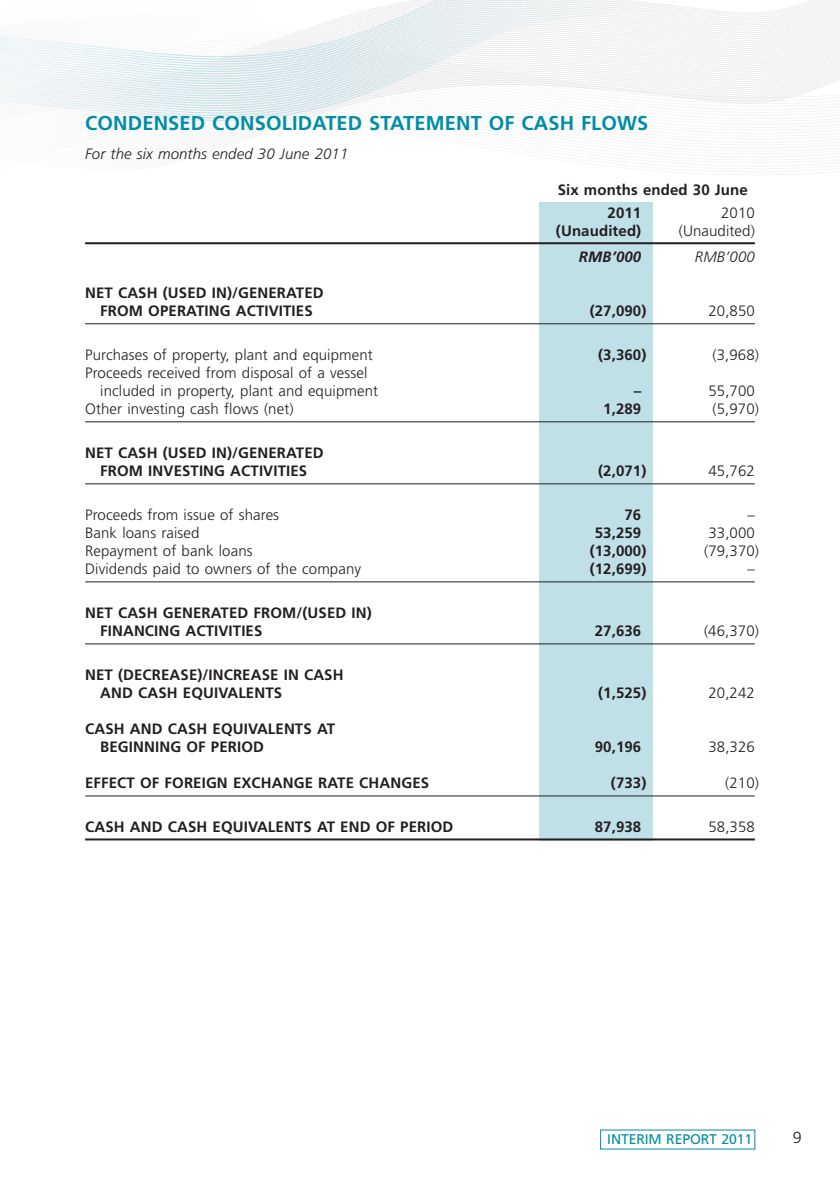
<style>
.page{position:relative;width:840px;height:1191px;background:#fff}
.page>*{position:absolute;margin:0;border:0;box-sizing:border-box;transform-origin:0 0}
.t1{font:700 20px "Frutiger LT Std";letter-spacing:.005em;color:#008da8}
.t2{font:700 15px/18px "Frutiger LT Std";letter-spacing:.005em;color:#231f20}
.t3{font:300 15px/18px "Frutiger LT Std";letter-spacing:.005em;color:#231f20}
.t4{font:italic 300 15px "Frutiger LT Std";letter-spacing:.005em;color:#231f20}
.t5{font:italic 700 15px "Frutiger LT Std";letter-spacing:.005em;color:#231f20}
.t6{font:14px "Frutiger LT Std";letter-spacing:-.01em;color:#008da8}
</style>
<div class="page">
<svg style="left:0;top:0;width:839px;height:172px"></svg>
<div style="left:539px;top:202px;width:113px;height:638px;background:#c0e0e8"></div>
<hr style="left:85px;top:242px;width:669px;height:2px;background:#231f20">
<hr style="left:85px;top:323px;width:669px;height:1px;background:#231f20">
<hr style="left:85px;top:421px;width:669px;height:1px;background:#231f20">
<hr style="left:85px;top:483px;width:669px;height:1px;background:#231f20">
<hr style="left:85px;top:581px;width:669px;height:1px;background:#231f20">
<hr style="left:85px;top:643px;width:669px;height:1px;background:#231f20">
<hr style="left:85px;top:795px;width:669px;height:1px;background:#231f20">
<hr style="left:85px;top:838px;width:669px;height:2px;background:#231f20">
<h1 class="t1" style="left:85px;top:111px;width:564px">CONDENSED CONSOLIDATED STATEMENT OF CASH FLOWS</h1>
<p class="t4" style="left:85px;top:146px;width:264px">For the six months ended 30 June 2011</p>
<p class="t2" style="left:607px;top:179px;width:142px;line-height:22.8px;text-indent:-50px">Six months ended 30 June<br>2011</p>
<p class="t3" style="left:720px;top:204px;width:35px">201 0</p>
<p class="t2" style="left:85px;top:284px;width:240px;text-align:center">NET CASH (USED IN)/GENERATED<br>FROM OPERATING ACTIVITIES</p>
<p class="t2" style="left:555px;top:222px;width:87px">(Unaudited)</p>
<p class="t3" style="left:678px;top:222px;width:78px">(Unaudited)</p>
<p class="t5" style="left:578px;top:248px;width:64px">RMB’000</p>
<p class="t4" style="left:694px;top:248px;width:61px">RMB’000</p>
<p class="t2" style="left:589px;top:302px;width:58px">(27,090)</p>
<p class="t3" style="left:708px;top:302px;width:48px">20,850</p>
<p class="t3" style="left:85px;top:346px;width:289px">Purchases of property, plant and equipment</p>
<p class="t2" style="left:597px;top:346px;width:50px">(3,360)</p>
<p class="t3" style="left:712px;top:346px;width:48px">(3,968)</p>
<p class="t3" style="left:100px;top:364px;width:279px;text-indent:-15px">Proceeds received from disposal of a vessel included in property, plant and equipment</p>
<p class="t2" style="left:633px;top:382px;width:9px">–</p>
<p class="t3" style="left:708px;top:382px;width:48px">55,700</p>
<p class="t3" style="left:85px;top:400px;width:210px">Other investing cash flows (net)</p>
<p class="t2" style="left:603px;top:400px;width:39px">1,289</p>
<p class="t3" style="left:712px;top:400px;width:48px">(5,970)</p>
<p class="t2" style="left:85px;top:444px;width:240px;text-align:center">NET CASH (USED IN)/GENERATED<br>FROM INVESTING ACTIVITIES</p>
<p class="t2" style="left:597px;top:462px;width:50px">(2,071)</p>
<p class="t3" style="left:708px;top:462px;width:48px">45,762</p>
<p class="t3" style="left:85px;top:506px;width:195px">Proceeds from issue of shares</p>
<p class="t2" style="left:624px;top:506px;width:18px">76</p>
<p class="t3" style="left:747px;top:506px;width:9px">–</p>
<p class="t3" style="left:85px;top:524px;width:116px">Bank loans raised</p>
<p class="t2" style="left:594px;top:524px;width:48px">53,259</p>
<p class="t3" style="left:708px;top:524px;width:48px">33,000</p>
<p class="t3" style="left:85px;top:542px;width:169px">Repayment of bank loans</p>
<p class="t2" style="left:589px;top:542px;width:58px">(13,000)</p>
<p class="t3" style="left:703px;top:542px;width:56px">(79,370)</p>
<p class="t3" style="left:85px;top:560px;width:277px">Dividends paid to owners of the company</p>
<p class="t2" style="left:589px;top:560px;width:58px">(12,699)</p>
<p class="t3" style="left:747px;top:560px;width:9px">–</p>
<p class="t2" style="left:100px;top:604px;width:273px;text-indent:-15px">NET CASH GENERATED FROM/(USED IN)<br>FINANCING ACTIVITIES</p>
<p class="t2" style="left:594px;top:622px;width:48px">27,636</p>
<p class="t3" style="left:703px;top:622px;width:56px">(46,370)</p>
<p class="t2" style="left:100px;top:666px;width:245px;text-indent:-15px">NET (DECREASE)/INCREASE IN CASH<br>AND CASH EQUIVALENTS</p>
<p class="t2" style="left:100px;top:720px;width:236px;text-indent:-15px">CASH AND CASH EQUIVALENTS AT<br>BEGINNING OF PERIOD</p>
<p class="t2" style="left:598px;top:684px;width:50px">(1,525)</p>
<p class="t3" style="left:708px;top:684px;width:48px">20,242</p>
<p class="t2" style="left:594px;top:738px;width:48px">90,196</p>
<p class="t3" style="left:708px;top:738px;width:48px">38,326</p>
<p class="t2" style="left:85px;top:774px;width:345px">EFFECT OF FOREIGN EXCHANGE RATE CHANGES</p>
<p class="t2" style="left:610px;top:774px;width:37px">(733)</p>
<p class="t3" style="left:724px;top:774px;width:35px">(21 0)</p>
<p class="t2" style="left:85px;top:818px;width:369px">CASH AND CASH EQUIVALENTS AT END OF PERIOD</p>
<p class="t2" style="left:594px;top:818px;width:48px">87,938</p>
<p class="t3" style="left:708px;top:818px;width:48px">58,358</p>
<p class="t6" style="left:607px;top:1131px;width:146px">INTERIM REPORT 2011</p>
</div>
